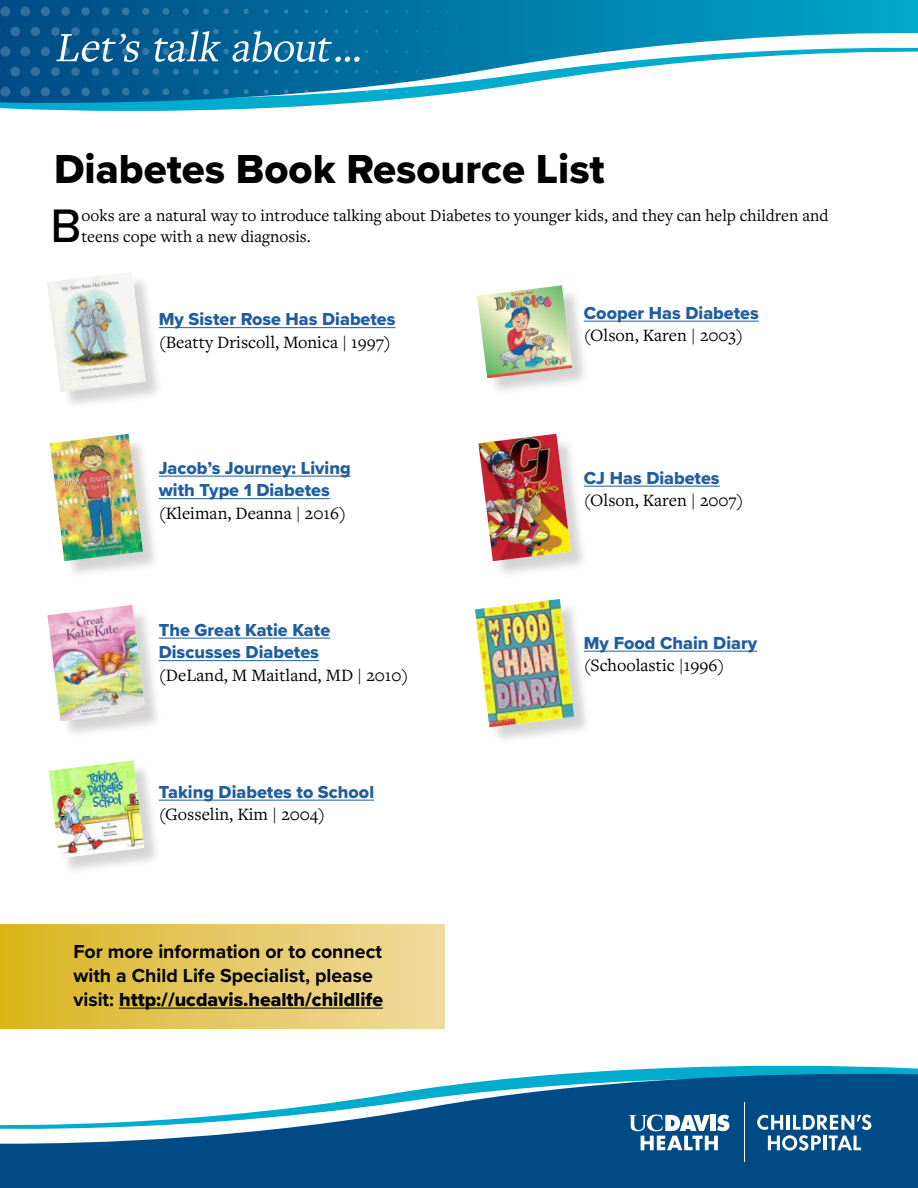
<style>
.page{position:relative;width:918px;height:1188px;background:#fff}
.page>*{position:absolute;margin:0;border:0;box-sizing:border-box;transform-origin:0 0}
.body_text{font:500 48.75px "Proxima Nova";color:#000}
.Headline{font:42px "Proxima Nova Extrabld";color:#000}
.body_text-2{font:700 19.5px/24px "Proxima Nova";color:#000}
.Bullets{font:18px/22.5px "Proxima Nova Extrabld";color:#215e9e}
.Bullets-2{font:18px/22.5px "Freight Text Pro";color:#000}
.body_text-3{font:17.25px/21px "Freight Text Pro";color:#000}
.s1{font-family:"Proxima Nova Extrabld";color:#215e9e}
.s2{font-family:"Freight Text Pro";color:#000}
.s3{font-family:"Proxima Nova Extrabld";font-weight:400}
</style>
<div class="page">
<svg style="left:0;top:105px;width:322px;height:6px;fill:#00accd"></svg>
<svg style="left:0;top:0;width:918px;height:105px"></svg>
<svg style="left:0;top:0;width:487px;height:103px;background:#0e6f9f"></svg>
<svg style="left:56px;top:31px;width:304px;height:31px;background:#3681aa"></svg>
<svg style="left:608px;top:1065px;width:310px;height:6px;fill:#00accd"></svg>
<svg style="left:0;top:1071px;width:918px;height:117px;fill:#004b85"></svg>
<svg style="left:757px;top:1115px;width:115px;height:36px"></svg>
<hr style="left:744px;top:1102px;width:1px;height:60px;background:#fff">
<svg style="left:629px;top:1114px;width:101px;height:36px"></svg>
<hr style="left:159px;top:327px;width:237px;height:1px;background:#215e9e">
<hr style="left:159px;top:476px;width:192px;height:1px;background:#215e9e">
<hr style="left:159px;top:498px;width:171px;height:1px;background:#215e9e">
<hr style="left:159px;top:638px;width:171px;height:1px;background:#215e9e">
<hr style="left:159px;top:660px;width:160px;height:1px;background:#215e9e">
<hr style="left:159px;top:800px;width:215px;height:1px;background:#215e9e">
<div style="left:51px;top:763px;width:112px;height:114px;background:#000;opacity:.17"></div>
<img style="left:49px;top:760px;width:95px;height:98px">
<div style="left:50px;top:608px;width:114px;height:131px;background:#000;opacity:.17"></div>
<img style="left:47px;top:605px;width:98px;height:116px">
<div style="left:478px;top:602px;width:115px;height:143px;background:#000;opacity:.17"></div>
<img style="left:475px;top:599px;width:99px;height:128px">
<div style="left:53px;top:436px;width:108px;height:144px;background:#000;opacity:.17"></div>
<img style="left:50px;top:434px;width:93px;height:127px">
<div style="left:481px;top:437px;width:108px;height:143px;background:#000;opacity:.17"></div>
<img style="left:478px;top:434px;width:93px;height:127px">
<div style="left:50px;top:274px;width:114px;height:136px;background:#000;opacity:.17"></div>
<img style="left:47px;top:274px;width:99px;height:118px">
<div style="left:480px;top:288px;width:110px;height:109px;background:#000;opacity:.17"></div>
<img style="left:477px;top:285px;width:95px;height:93px">
<hr style="left:584px;top:321px;width:175px;height:1px;background:#215e9e">
<hr style="left:584px;top:486px;width:136px;height:1px;background:#215e9e">
<hr style="left:584px;top:651px;width:173px;height:1px;background:#215e9e">
<div style="left:0;top:924px;width:444px;height:104px;background:linear-gradient(to right,#dab51e,#f0dba4)"></div>
<hr style="left:119px;top:1008px;width:264px;height:1px;background:#000">
<p class="Headline" style="left:54px;top:138px;width:552px">Diabetes Book Resource List</p>
<p class="body_text" style="left:50px;top:190px;width:33px">B</p>
<p class="body_text-3" style="left:81px;top:205px;width:749px">ooks are a natural way to introduce talking about Diabetes to younger kids, and they can help children and teens cope with a new diagnosis.</p>
<p class="Bullets-2" style="left:159px;top:308px;width:238px"><span class="s1">My Sister Rose Has Diabetes </span>(Beatty Driscoll, Monica | 1997)</p>
<p class="Bullets" style="left:159px;top:456px;width:193px">Jacob’s Journey: Living with Type 1 Diabetes <span class="s2">(Kleiman, Deanna | 2016)</span></p>
<p class="Bullets" style="left:159px;top:618px;width:251px">The Great Katie Kate<br>Discusses Diabetes<br><span class="s2">(DeLand, M Maitland, MD | 2010)</span></p>
<p class="Bullets" style="left:159px;top:780px;width:217px">Taking Diabetes to School <span class="s2">(Gosselin, Kim | 2004)</span></p>
<p class="body_text-2" style="left:73px;top:939px;width:311px">For more information or to connect with a Child Life Specialist, please visit: <span class="s3">http://ucdavis.health/childlife</span></p>
<p class="Bullets-2" style="left:584px;top:301px;width:176px"><span class="s1">Cooper Has Diabetes </span>(Olson, Karen | 2003)</p>
<p class="Bullets-2" style="left:584px;top:466px;width:161px"><span class="s1">CJ Has Diabetes </span>(Olson, Karen | 2007)</p>
<p class="Bullets-2" style="left:584px;top:631px;width:175px"><span class="s1">My Food Chain Diary </span>(Schoolastic |1996)</p>
</div>
